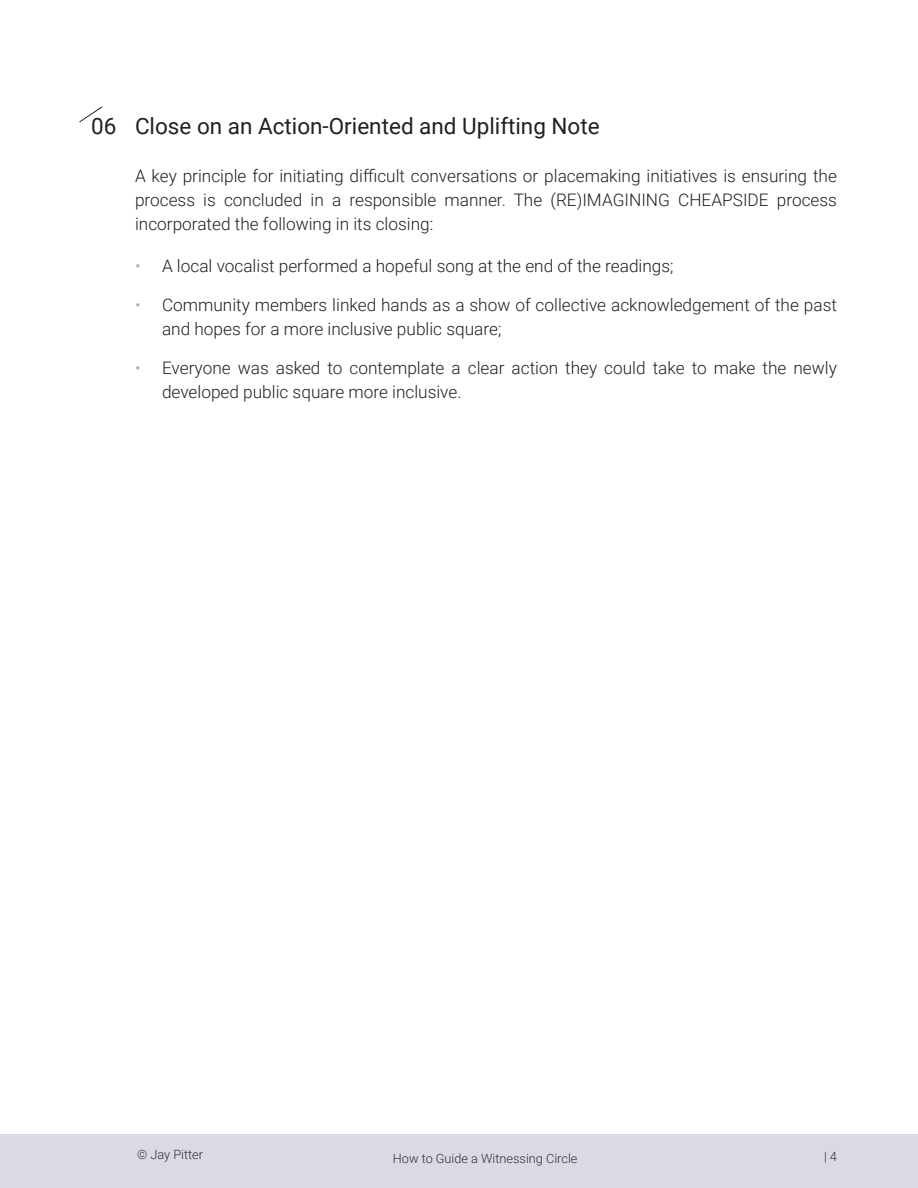
<style>
.page{position:relative;width:918px;height:1188px;background:#fff}
.page>*{position:absolute;margin:0;border:0;box-sizing:border-box;transform-origin:0 0}
.t1{font:22.5px "Roboto";color:#231f20}
.t2{font:300 17.25px/24px "Roboto";color:#231f20}
.t3{font:300 12.75px "Roboto";color:#312f30}
.s1{color:#b1a8c6}
.s2{color:#1f2020}
</style>
<div class="page">
<div style="left:0;top:1134px;width:918px;height:54px;background:#d9d5e3"></div>
<svg style="left:79px;top:106px;width:24px;height:17px"></svg>
<p class="t1" style="left:91px;top:110px;width:27px">06</p>
<p class="t1" style="left:135px;top:110px;width:466px">Close on an Action-Oriented and Uplifting Note</p>
<p class="t2" style="left:135px;top:163px;width:704px;text-align:justify">A key principle for initiating difficult conversations or placemaking initiatives is ensuring the process is concluded in a responsible manner. The (RE)IMAGINING CHEAPSIDE process incorporated the following in its closing:</p>
<p class="t2" style="left:135px;top:253px;width:540px"><span class="s1">•</span> A local vocalist performed a hopeful song at the end of the readings;</p>
<p class="t2" style="left:162px;top:292px;width:676px;text-indent:-27px"><span class="s1">•</span> Community members linked hands as a show of collective acknowledgement of the past and hopes for a more inclusive public square;</p>
<p class="t2" style="left:162px;top:355px;width:676px;text-indent:-27px"><span class="s1">•</span> Everyone was asked to contemplate a clear action they could take to make the newly developed public square more <span class="s2">inclusive.</span></p>
<p class="t3" style="left:137px;top:1146px;width:67px">© Jay Pitter</p>
<p class="t3" style="left:393px;top:1149px;width:186px">How to Guide a Witnessing Circle</p>
<p class="t3" style="left:824px;top:1148px;width:14px">| 4</p>
</div>
